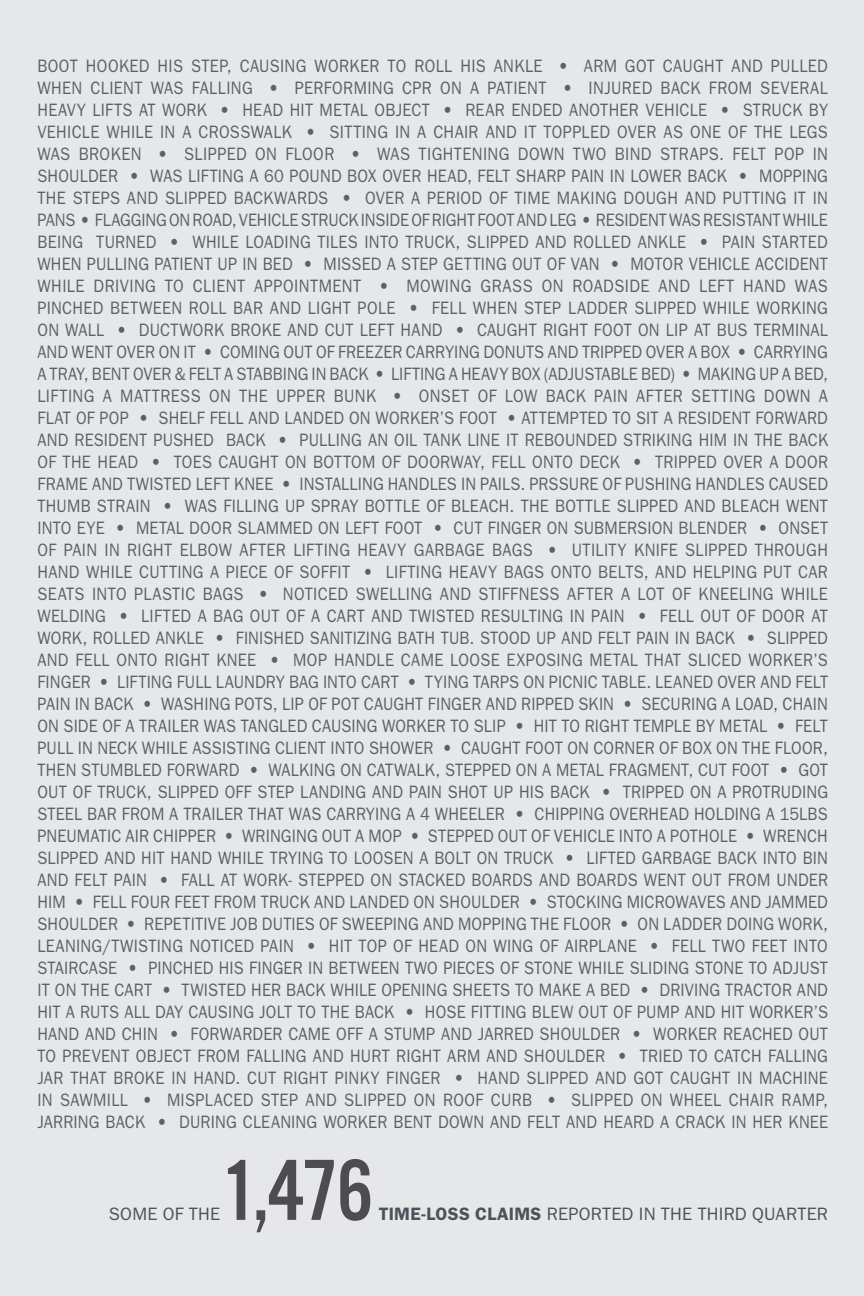
<style>
.page{position:relative;width:864px;height:1296px;background:#e6e7e8}
.page>*{position:absolute;margin:0;border:0;box-sizing:border-box;transform-origin:0 0}
.subhead{font:90px "Alternate Gothic EF No Three";color:#4d4d4f}
.text{font:18px/22px "Franklin Gothic";letter-spacing:.01em;color:#5f6062;text-align:justify;scale:.9 1}
.subhead-2{font:18px "Franklin Gothic";letter-spacing:.01em;color:#4d525a}
.s1{font-weight:600}
</style>
<div class="page">
<p class="text" style="left:37px;top:55px;width:880px">BOOT HOOKED HIS STEP, CAUSING WORKER TO ROLL HIS ANKLE • ARM GOT CAUGHT AND PULLED WHEN CLIENT WAS FALLING • PERFORMING CPR ON A PATIENT • INJURED BACK FROM SEVERAL HEAVY LIFTS AT WORK • HEAD HIT METAL OBJECT • REAR ENDED ANOTHER VEHICLE • STRUCK BY VEHICLE WHILE IN A CROSSWALK • SITTING IN A CHAIR AND IT TOPPLED OVER AS ONE OF THE LEGS WAS BROKEN • SLIPPED ON FLOOR • WAS TIGHTENING DOWN TWO BIND STRAPS. FELT POP IN SHOULDER • WAS LIFTING A 60 POUND BOX OVER HEAD, FELT SHARP PAIN IN LOWER BACK • MOPPING THE STEPS AND SLIPPED BACKWARDS • OVER A PERIOD OF TIME MAKING DOUGH AND PUTTING IT IN PANS • FLAGGING ON ROAD, VEHICLE STRUCK INSIDE OF RIGHT FOOT AND LEG • RESIDENT WAS RESISTANT WHILE BEING TURNED • WHILE LOADING TILES INTO TRUCK, SLIPPED AND ROLLED ANKLE • PAIN STARTED WHEN PULLING PATIENT UP IN BED • MISSED A STEP GETTING OUT OF VAN • MOTOR VEHICLE ACCIDENT WHILE DRIVING TO CLIENT APPOINTMENT • MOWING GRASS ON ROADSIDE AND LEFT HAND WAS PINCHED BETWEEN ROLL BAR AND LIGHT POLE • FELL WHEN STEP LADDER SLIPPED WHILE WORKING ON WALL • DUCTWORK BROKE AND CUT LEFT HAND • CAUGHT RIGHT FOOT ON LIP AT BUS TERMINAL AND WENT OVER ON IT • COMING OUT OF FREEZER CARRYING DONUTS AND TRIPPED OVER A BOX • CARRYING A TRAY, BENT OVER &amp; FELT A STABBING IN BACK • LIFTING A HEAVY BOX (ADJUSTABLE BED) • MAKING UP A BED, LIFTING A MATTRESS ON THE UPPER BUNK • ONSET OF LOW BACK PAIN AFTER SETTING DOWN A FLAT OF POP • SHELF FELL AND LANDED ON WORKER’S FOOT • ATTEMPTED TO SIT A RESIDENT FORWARD AND RESIDENT PUSHED BACK • PULLING AN OIL TANK LINE IT REBOUNDED STRIKING HIM IN THE BACK OF THE HEAD • TOES CAUGHT ON BOTTOM OF DOORWAY, FELL ONTO DECK • TRIPPED OVER A DOOR FRAME AND TWISTED LEFT KNEE • INSTALLING HANDLES IN PAILS. PRSSURE OF PUSHING HANDLES CAUSED THUMB STRAIN • WAS FILLING UP SPRAY BOTTLE OF BLEACH. THE BOTTLE SLIPPED AND BLEACH WENT INTO EYE • METAL DOOR SLAMMED ON LEFT FOOT • CUT FINGER ON SUBMERSION BLENDER • ONSET OF PAIN IN RIGHT ELBOW AFTER LIFTING HEAVY GARBAGE BAGS • UTILITY KNIFE SLIPPED THROUGH HAND WHILE CUTTING A PIECE OF SOFFIT • LIFTING HEAVY BAGS ONTO BELTS, AND HELPING PUT CAR SEATS INTO PLASTIC BAGS • NOTICED SWELLING AND STIFFNESS AFTER A LOT OF KNEELING WHILE WELDING • LIFTED A BAG OUT OF A CART AND TWISTED RESULTING IN PAIN • FELL OUT OF DOOR AT WORK, ROLLED ANKLE • FINISHED SANITIZING BATH TUB. STOOD UP AND FELT PAIN IN BACK • SLIPPED AND FELL ONTO RIGHT KNEE • MOP HANDLE CAME LOOSE EXPOSING METAL THAT SLICED WORKER’S FINGER • LIFTING FULL LAUNDRY BAG INTO CART • TYING TARPS ON PICNIC TABLE. LEANED OVER AND FELT PAIN IN BACK • WASHING POTS, LIP OF POT CAUGHT FINGER AND RIPPED SKIN • SECURING A LOAD, CHAIN ON SIDE OF A TRAILER WAS TANGLED CAUSING WORKER TO SLIP • HIT TO RIGHT TEMPLE BY METAL • FELT PULL IN NECK WHILE ASSISTING CLIENT INTO SHOWER • CAUGHT FOOT ON CORNER OF BOX ON THE FLOOR, THEN STUMBLED FORWARD • WALKING ON CATWALK, STEPPED ON A METAL FRAGMENT, CUT FOOT • GOT OUT OF TRUCK, SLIPPED OFF STEP LANDING AND PAIN SHOT UP HIS BACK • TRIPPED ON A PROTRUDING STEEL BAR FROM A TRAILER THAT WAS CARRYING A 4 WHEELER • CHIPPING OVERHEAD HOLDING A 15LBS PNEUMATIC AIR CHIPPER • WRINGING OUT A MOP • STEPPED OUT OF VEHICLE INTO A POTHOLE • WRENCH SLIPPED AND HIT HAND WHILE TRYING TO LOOSEN A BOLT ON TRUCK • LIFTED GARBAGE BACK INTO BIN AND FELT PAIN • FALL AT WORK- STEPPED ON STACKED BOARDS AND BOARDS WENT OUT FROM UNDER HIM • FELL FOUR FEET FROM TRUCK AND LANDED ON SHOULDER • STOCKING MICROWAVES AND JAMMED SHOULDER • REPETITIVE JOB DUTIES OF SWEEPING AND MOPPING THE FLOOR • ON LADDER DOING WORK, LEANING/TWISTING NOTICED PAIN • HIT TOP OF HEAD ON WING OF AIRPLANE • FELL TWO FEET INTO STAIRCASE • PINCHED HIS FINGER IN BETWEEN TWO PIECES OF STONE WHILE SLIDING STONE TO ADJUST IT ON THE CART • TWISTED HER BACK WHILE OPENING SHEETS TO MAKE A BED • DRIVING TRACTOR AND HIT A RUTS ALL DAY CAUSING JOLT TO THE BACK • HOSE FITTING BLEW OUT OF PUMP AND HIT WORKER’S HAND AND CHIN • FORWARDER CAME OFF A STUMP AND JARRED SHOULDER • WORKER REACHED OUT TO PREVENT OBJECT FROM FALLING AND HURT RIGHT ARM AND SHOULDER • TRIED TO CATCH FALLING JAR THAT BROKE IN HAND. CUT RIGHT PINKY FINGER • HAND SLIPPED AND GOT CAUGHT IN MACHINE IN SAWMILL • MISPLACED STEP AND SLIPPED ON ROOF CURB • SLIPPED ON WHEEL CHAIR RAMP, JARRING BACK • DURING CLEANING WORKER BENT DOWN AND FELT AND HEARD A CRACK IN HER KNEE</p>
<p class="subhead-2" style="left:109px;top:1203px;width:113px">SOME OF THE</p>
<p class="subhead" style="left:221px;top:1144px;width:154px">1,476</p>
<p class="subhead-2" style="left:379px;top:1203px;width:451px"><span class="s1">TIME-LOSS CLAIMS</span> REPORTED IN THE THIRD QUARTER</p>
</div>
